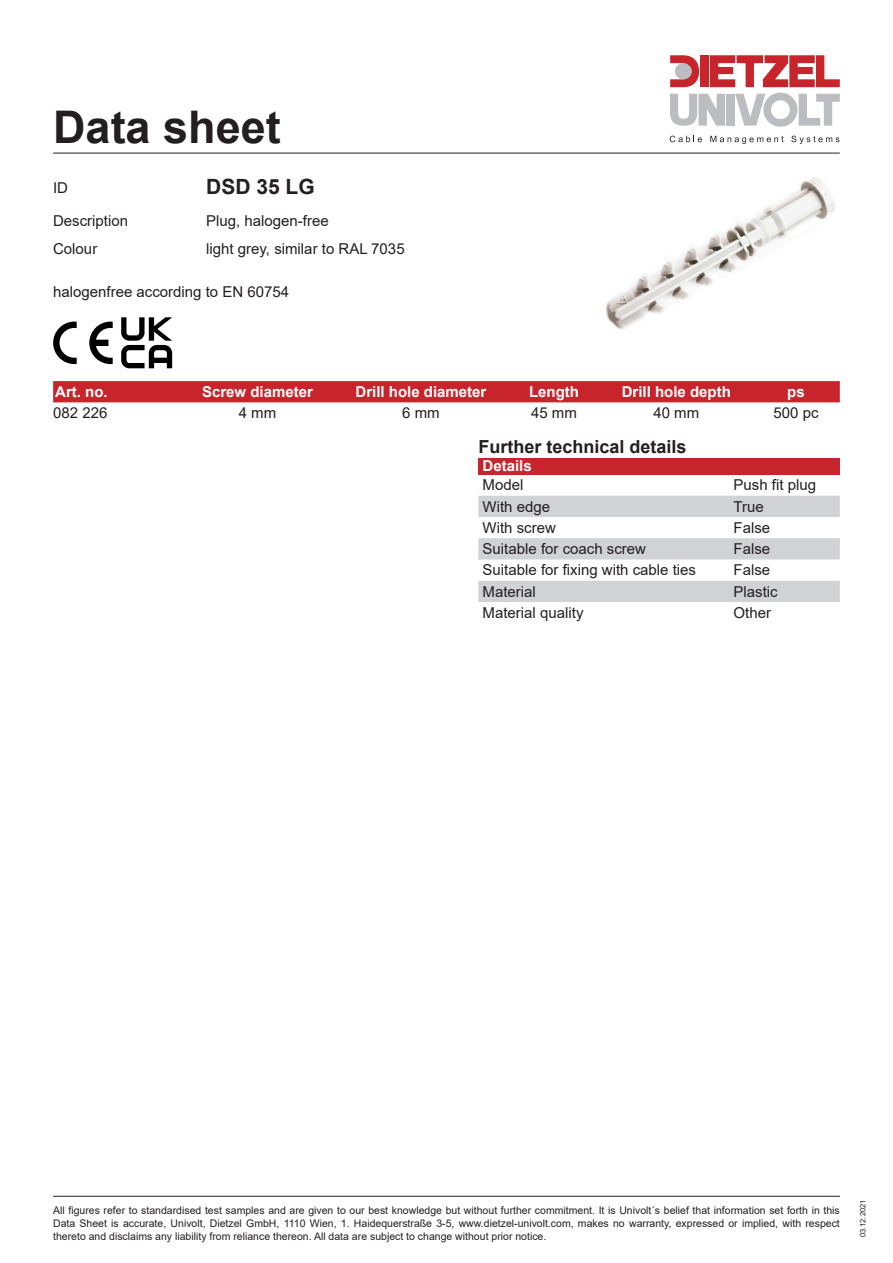
<style>
.page{position:relative;width:893px;height:1263px;background:#fff}
.page>*{position:absolute;margin:0;border:0;box-sizing:border-box;transform-origin:0 0}
.Standard_Absatz{font:700 45px "Arial";color:#231f20}
.Standard_Absatz-2{font:700 21px "Arial";color:#231f20}
.Standard_Absatz-3{font:700 18px "Arial";color:#231f20}
.Standard_Absatz-4{font:15px "Arial";color:#231f20}
.Standard_Absatz-5{font:700 15px "Arial";color:#fff}
.Standard_Absatz-6{font:10.5px/12.6px "Arial";color:#231f20;text-align:justify}
.Standard_Absatz-7{font:7.5px "Arial";color:#231f20}
</style>
<div class="page">
<hr style="left:53px;top:153px;width:787px;height:1px;background:#231f20">
<svg style="left:670px;top:136px;width:32px;height:6px"></svg>
<svg style="left:710px;top:136px;width:73px;height:8px"></svg>
<svg style="left:791px;top:136px;width:48px;height:8px"></svg>
<div style="left:700px;top:55px;width:9px;height:32px;background:#c8242b"></div>
<div style="left:726px;top:94px;width:8px;height:32px;background:#bcbdc0"></div>
<svg style="left:670px;top:94px;width:55px;height:32px"></svg>
<svg style="left:670px;top:55px;width:29px;height:32px"></svg>
<div style="left:675px;top:63px;width:17px;height:16px;background:#bcbdc0;border-radius:50%"></div>
<svg style="left:710px;top:55px;width:130px;height:32px"></svg>
<svg style="left:735px;top:93px;width:105px;height:34px"></svg>
<hr style="left:53px;top:1196px;width:787px;height:1px;background:#231f20">
<div style="left:53px;top:381px;width:787px;height:21px;background:#c8242b"></div>
<div style="left:478px;top:458px;width:362px;height:16px;background:#c8242b"></div>
<svg style="left:478px;top:496px;width:362px;height:106px"></svg>
<svg style="left:89px;top:322px;width:24px;height:42px"></svg>
<svg style="left:53px;top:322px;width:24px;height:42px"></svg>
<svg style="left:121px;top:317px;width:51px;height:51px"></svg>
<svg style="left:606px;top:177px;width:229px;height:152px"></svg>
<p class="Standard_Absatz" style="left:53px;top:95px;width:229px">Data sheet</p>
<p class="Standard_Absatz-2" style="left:206px;top:172px;width:110px">DSD 35 LG</p>
<p class="Standard_Absatz-4" style="left:53px;top:178px;width:16px">ID</p>
<p class="Standard_Absatz-4" style="left:53px;top:210px;width:77px">Description</p>
<p class="Standard_Absatz-4" style="left:206px;top:210px;width:124px">Plug, halogen-free</p>
<p class="Standard_Absatz-4" style="left:53px;top:238px;width:46px">Colour</p>
<p class="Standard_Absatz-4" style="left:206px;top:238px;width:200px">light grey, similar to RAL 7035</p>
<p class="Standard_Absatz-4" style="left:53px;top:281px;width:237px">halogenfree according to EN 60754</p>
<p class="Standard_Absatz-5" style="left:55px;top:381px;width:54px">Art. no.</p>
<p class="Standard_Absatz-5" style="left:202px;top:381px;width:112px">Screw diameter</p>
<p class="Standard_Absatz-5" style="left:356px;top:381px;width:132px">Drill hole diameter</p>
<p class="Standard_Absatz-5" style="left:529px;top:381px;width:51px">Length</p>
<p class="Standard_Absatz-5" style="left:622px;top:381px;width:111px">Drill hole depth</p>
<p class="Standard_Absatz-5" style="left:787px;top:381px;width:19px">ps</p>
<p class="Standard_Absatz-4" style="left:53px;top:403px;width:56px">082 226</p>
<p class="Standard_Absatz-4" style="left:239px;top:403px;width:39px">4 mm</p>
<p class="Standard_Absatz-4" style="left:402px;top:403px;width:39px">6 mm</p>
<p class="Standard_Absatz-4" style="left:531px;top:403px;width:47px">45 mm</p>
<p class="Standard_Absatz-4" style="left:653px;top:403px;width:47px">40 mm</p>
<p class="Standard_Absatz-4" style="left:773px;top:403px;width:47px">500 pc</p>
<p class="Standard_Absatz-3" style="left:478px;top:434px;width:210px">Further technical details</p>
<p class="Standard_Absatz-5" style="left:483px;top:455px;width:51px">Details</p>
<p class="Standard_Absatz-4" style="left:483px;top:475px;width:42px">Model</p>
<p class="Standard_Absatz-4" style="left:733px;top:475px;width:84px">Push fit plug</p>
<p class="Standard_Absatz-4" style="left:483px;top:496px;width:69px">With edge</p>
<p class="Standard_Absatz-4" style="left:733px;top:496px;width:32px">True</p>
<p class="Standard_Absatz-4" style="left:483px;top:517px;width:75px">With screw</p>
<p class="Standard_Absatz-4" style="left:733px;top:517px;width:38px">False</p>
<p class="Standard_Absatz-4" style="left:483px;top:538px;width:165px">Suitable for coach screw</p>
<p class="Standard_Absatz-4" style="left:733px;top:538px;width:38px">False</p>
<p class="Standard_Absatz-4" style="left:483px;top:560px;width:215px">Suitable for fixing with cable ties</p>
<p class="Standard_Absatz-4" style="left:733px;top:560px;width:38px">False</p>
<p class="Standard_Absatz-4" style="left:483px;top:581px;width:55px">Material</p>
<p class="Standard_Absatz-4" style="left:733px;top:581px;width:46px">Plastic</p>
<p class="Standard_Absatz-4" style="left:483px;top:602px;width:102px">Material quality</p>
<p class="Standard_Absatz-4" style="left:733px;top:602px;width:39px">Other</p>
<p class="Standard_Absatz-6" style="left:53px;top:1204px;width:788px">All figures refer to standardised test samples and are given to our best knowledge but without further commitment. It is Univolt´s belief that information set forth in this Data Sheet is accurate, Univolt, Dietzel GmbH, 1110 Wien, 1. Haidequerstraße 3-5, www.dietzel-univolt.com, makes no warranty, expressed or implied, with respect thereto and disclaims any liability from reliance thereon. All data are subject to change without prior notice.</p>
<p class="Standard_Absatz-7" style="left:858px;top:1237px;width:39px;rotate:-90deg">03.12.2021</p>
</div>
